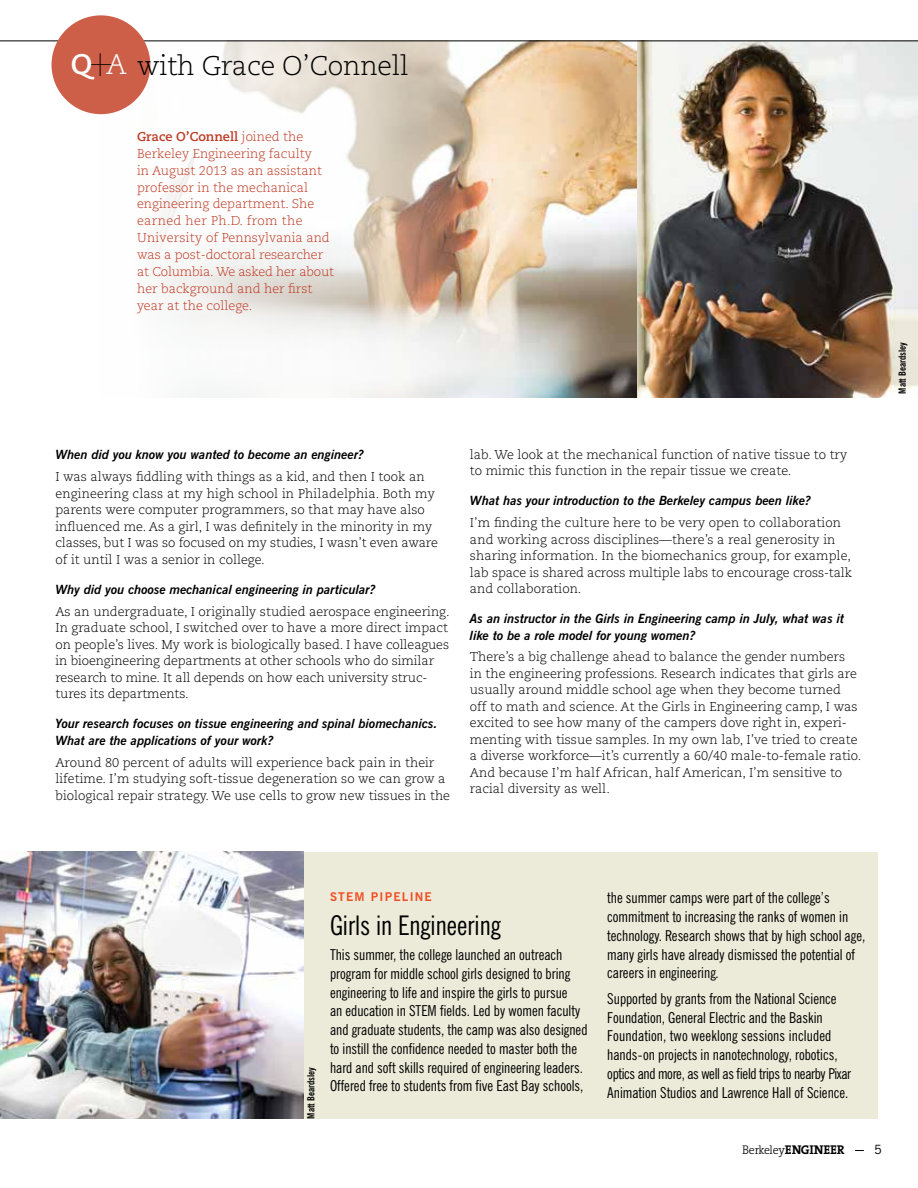
<style>
.page{position:relative;width:918px;height:1188px;background:#fff}
.page>*{position:absolute;margin:0;border:0;box-sizing:border-box;transform-origin:0 0}
.t1{font:300 27px "Caecilia";letter-spacing:-.01em;color:#000}
.t2{font:condensed 27px "News Gothic BT";color:#000}
.t3{font:condensed 15px/18.8px "News Gothic BT";color:#000}
.t4{font:300 12.75px/16.5px "Caecilia";color:#000}
.t5{font:italic 700 12.75px/16.5px "News Gothic BT";color:#000}
.t6{font:300 12.75px/17px "Caecilia";color:#be3821}
.t7{font:700 12.75px "The Serif";letter-spacing:-.01em;color:#000}
.t8{font:12.75px "News Gothic BT";color:#000}
.t9{font:700 12px "News Gothic BT";color:#f04e23}
.t10{font:700 condensed 9.75px "News Gothic BT";color:#000}
.s1{font-weight:700;font-size:28.35px;color:#fff}
.s2{font-family:"Helvetica Neue";font-weight:900;font-stretch:condensed;font-size:44.85px}
.s3{font-size:28.35px;color:#fff}
.s4{font-weight:700}
.s5{font-weight:300;font-size:12.6px}
.s6{font-weight:300;font-size:12px}
.s7{font-weight:300;font-size:11.85px}
</style>
<div class="page">
<img style="left:637px;top:42px;width:281px;height:356px">
<div style="left:289px;top:852px;width:589px;height:267px;background:#ecead8"></div>
<img style="left:101px;top:42px;width:536px;height:356px">
<hr style="left:0;top:41px;width:918px;height:1px;background:#000">
<div style="left:52px;top:15px;width:98px;height:99px;background:#cd5f49;border-radius:50%"></div>
<img style="left:0;top:852px;width:303px;height:267px">
<h1 class="t1" style="left:71px;top:50px;width:339px"><span class="s1">Q</span><span class="s2">+</span><span class="s3">A</span> with Grace O’Connell</h1>
<p class="t6" style="left:137px;top:128px;width:199px"><span class="s4">Grace O’Connell</span> joined the<br>Berkeley Engineering faculty<br>in August 2013 as an assistant professor in the mechanical engineering department. She earned her Ph.D. from the<br>University of Pennsylvania and was a post-doctoral researcher at Columbia. We asked her about her background and her first year at the college.</p>
<p class="t5" style="left:55px;top:447px;width:310px">When did you know you wanted to become an engineer?</p>
<p class="t4" style="left:55px;top:469px;width:384px">I was always fiddling with things as a kid, and then I took an engineering class at my high school in Philadelphia. Both my parents were computer programmers, so that may have also influenced me. As a girl, I was definitely in the minority in my classes, but I was so focused on my studies, I wasn’t even aware of it until I was a senior in college.</p>
<p class="t5" style="left:55px;top:581px;width:321px">Why did you choose mechanical engineering in particular?</p>
<p class="t4" style="left:55px;top:603px;width:396px">As an undergraduate, I originally studied aerospace engineering.<br>In graduate school, I switched over to have a more direct impact on people’s lives. My work is biologically based. I have colleagues in bioengineering departments at other schools who do similar research to mine. It all depends on how each university struc&shy;tures its departments.</p>
<p class="t5" style="left:55px;top:715px;width:384px">Your research focuses on tissue engineering and spinal biomechanics.<br>What are the applications of your work?</p>
<p class="t4" style="left:55px;top:754px;width:396px">Around 80 percent of adults will experience back pain in their lifetime. I’m studying soft-tissue degeneration so we can grow a biological repair strategy. We use cells to grow new tissues in the</p>
<p class="t4" style="left:470px;top:446px;width:379px">lab. We look at the mechanical function of native tissue to try to mimic this function in the repair tissue we create.</p>
<p class="t5" style="left:470px;top:492px;width:342px">What has your introduction to the Berkeley campus been like?</p>
<p class="t4" style="left:470px;top:515px;width:384px">I’m finding the culture here to be very open to collaboration and working across disciplines—there’s a real generosity in sharing information. In the biomechanics group, for example, lab space is shared across multiple labs to encourage cross-talk and collaboration.</p>
<p class="t5" style="left:470px;top:610px;width:376px">As an instructor in the Girls in Engineering camp in July, what was it like to be a role model for young women?</p>
<p class="t4" style="left:470px;top:649px;width:393px">There’s a big challenge ahead to balance the gender numbers<br>in the engineering professions. Research indicates that girls are usually around middle school age when they become turned<br>off to math and science. At the Girls in Engineering camp, I was excited to see how many of the campers dove right in, experi&shy;menting with tissue samples. In my own lab, I’ve tried to create a diverse workforce—it’s currently a 60/40 male-to-female ratio.<br>And because I’m half African, half American, I’m sensitive to racial diversity as well.</p>
<p class="t10" style="left:897px;top:394px;width:53px;rotate:-90deg">Matt Beardsley</p>
<p class="t10" style="left:305px;top:1119px;width:53px;rotate:-90deg">Matt Beardsley</p>
<p class="t9" style="left:330px;top:889px;width:18px">STEM</p>
<p class="t9" style="left:371px;top:889px;width:8px">PIP</p>
<p class="t9" style="left:394px;top:889px;width:40px">ELINE</p>
<h1 class="t2" style="left:330px;top:909px;width:172px">Girls in Engineering</h1>
<p class="t3" style="left:330px;top:945px;width:259px">This summer, the college launched an outreach program for middle school girls designed to bring engineering to life and inspire the girls to pursue<br>an education in STEM fields. Led by women faculty and graduate students, the camp was also designed to instill the confidence needed to master both the hard and soft skills required of engineering leaders.<br>Offered free to students from five East Bay schools,</p>
<p class="t3" style="left:607px;top:889px;width:259px">the summer camps were part of the college’s commitment to increasing the ranks of women in technology. Research shows that by high school age, many girls have already dismissed the potential of careers in engineering.</p>
<p class="t3" style="left:607px;top:989px;width:245px">Supported by grants from the National Science Foundation, General Electric and the Baskin Foundation, two weeklong sessions included hands-on projects in nanotechnology, robotics, optics and more, as well as field trips to nearby Pixar Animation Studios and Lawrence Hall of Science.</p>
<p class="t7" style="left:742px;top:1139px;width:104px"><span class="s5">B</span><span class="s6">er</span><span class="s7">k</span><span class="s6">e</span><span class="s7">l</span><span class="s6">ey</span>ENGINEER</p>
<p class="t8" style="left:874px;top:1142px;width:9px">5</p>
</div>
